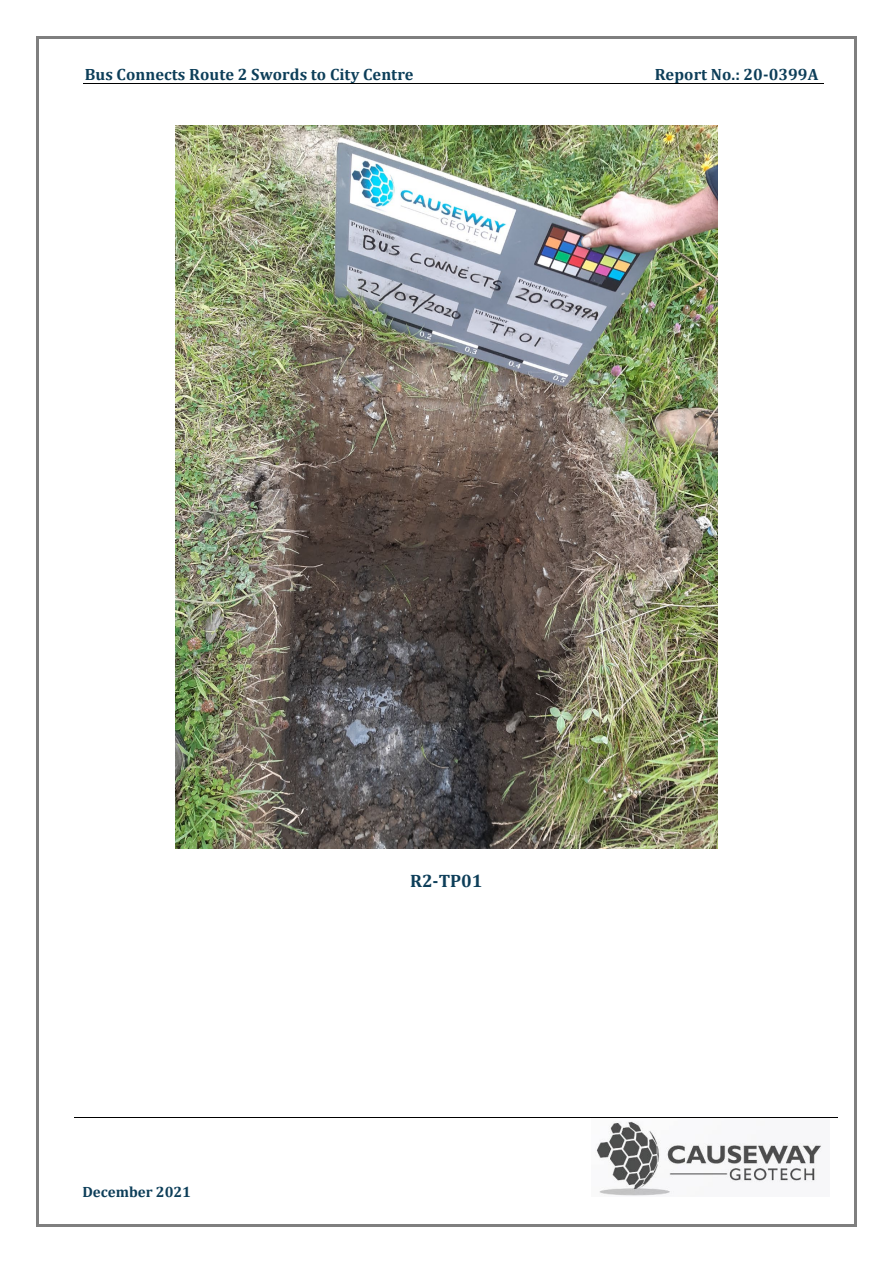
<style>
.page{position:relative;width:893px;height:1263px;background:#fff}
.page>*{position:absolute;margin:0;border:0;box-sizing:border-box;transform-origin:0 0}
.t1{font:700 18px "Cambria";color:#0d3e59}
.t2{font:700 16.35px "Cambria";color:#0d3e59}
.t3{font:700 15px "Cambria";color:#0d3e59}
</style>
<div class="page">
<hr style="left:84px;top:83px;width:740px;height:1px;background:#000">
<img style="left:596px;top:1121px;width:226px;height:75px">
<hr style="left:74px;top:1117px;width:763px;height:1px;background:#000">
<img style="left:175px;top:126px;width:542px;height:722px">
<hr style="left:38px;top:36px;width:817px;height:2px;background:#7f7f7f">
<hr style="left:36px;top:38px;width:2px;height:1187px;background:#7f7f7f">
<hr style="left:855px;top:38px;width:2px;height:1187px;background:#7f7f7f">
<hr style="left:38px;top:1225px;width:817px;height:2px;background:#7f7f7f">
<p class="t2" style="left:85px;top:62px;width:330px">Bus Connects Route 2 Swords to City Centre</p>
<p class="t2" style="left:655px;top:62px;width:165px">Report No.: 20-0399A</p>
<p class="t3" style="left:82px;top:1181px;width:110px">December 2021</p>
<p class="t1" style="left:410px;top:868px;width:74px">R2-TP01</p>
</div>
